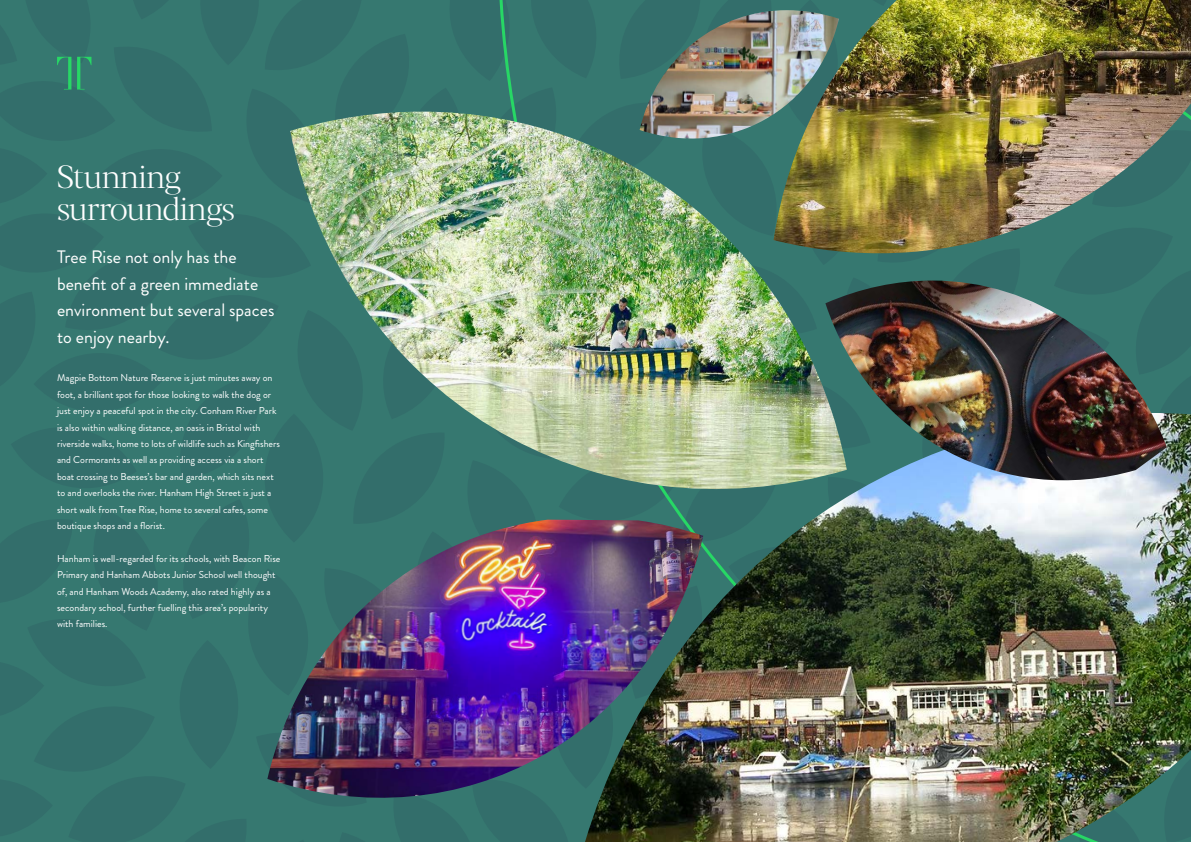
<style>
.page{position:relative;width:1191px;height:842px;background:#fff}
.page>*{position:absolute;margin:0;border:0;box-sizing:border-box;transform-origin:0 0}
.t1{font:300 32px/32.4px "Blacker Pro Dis";letter-spacing:-.02em;color:#fff}
.t2{font:18px/26.5px "Brandon Grotesque";color:#fff}
.t3{font:10px/16.4px "Brandon Grotesque";color:#fff}
</style>
<div class="page">
<img style="left:0;top:0;width:1191px;height:842px">
<h1 class="t1" style="left:57px;top:160px;width:179px">Stunning surroundings</h1>
<h2 class="t2" style="left:57px;top:244px;width:219px">Tree Rise not only has the benefit of a green immediate environment but several spaces to enjoy nearby.</h2>
<p class="t3" style="left:57px;top:370px;width:224px">Magpie Bottom Nature Reserve is just minutes away on foot, a brilliant spot for those looking to walk the dog or just enjoy a peaceful spot in the city. Conham River Park is also within walking distance, an oasis in Bristol with riverside walks, home to lots of wildlife such as Kingfishers and Cormorants as well as providing access via a short boat crossing to Beeses’s bar and garden, which sits next to and overlooks the river. Hanham High Street is just a short walk from Tree Rise, home to several cafes, some boutique shops and a florist.</p>
<p class="t3" style="left:57px;top:550px;width:225px">Hanham is well-regarded for its schools, with Beacon Rise Primary and Hanham Abbots Junior School well thought of, and Hanham Woods Academy, also rated highly as a secondary school, further fuelling this area’s popularity with families.</p>
</div>
